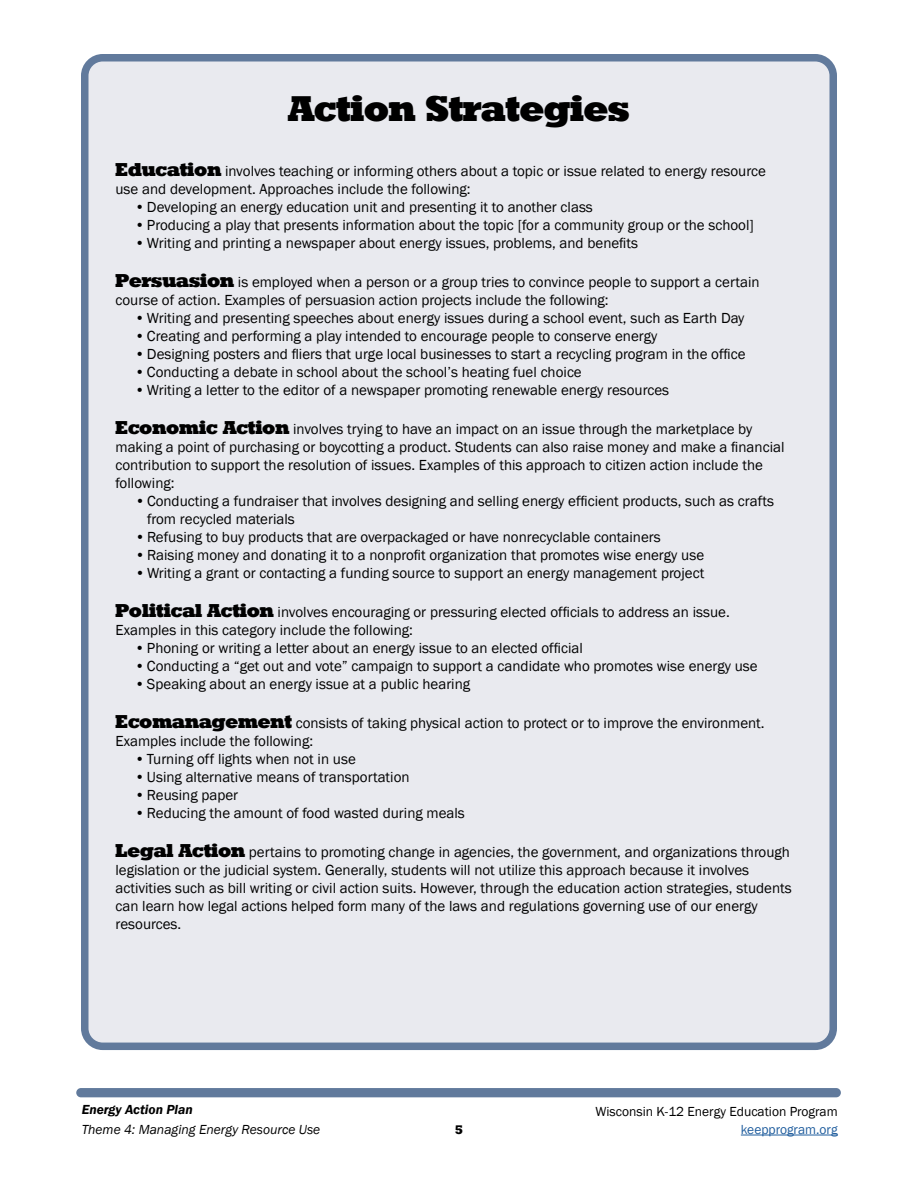
<style>
.page{position:relative;width:918px;height:1188px;background:#fff}
.page>*{position:absolute;margin:0;border:0;box-sizing:border-box;transform-origin:0 0}
.t1{font:34.5px "Roland";color:#000}
.t2{font:15px/18px "Franklin Gothic";color:#000}
.t3{font:13.5px "Franklin Gothic";color:#000}
.t4{font:italic 13.5px "Franklin Gothic";color:#000}
.t5{font:italic 600 13.5px "Franklin Gothic";color:#000}
.t6{font:13.5px "Franklin Gothic";color:#215e9e}
.t7{font:12px "Roland";color:#000}
.s1{font-family:"Roland";font-size:18px}
</style>
<div class="page">
<div style="left:76px;top:1088px;width:765px;height:9px;background:#617a9c;border-radius:5px"></div>
<hr style="left:741px;top:1135px;width:97px;height:1px;background:#215e9e">
<div style="left:85px;top:58px;width:748px;height:988px;background:#e9eaef;border-radius:18px"></div>
<div style="left:81px;top:54px;width:756px;height:996px;border:8px solid #617a9c;border-radius:18px"></div>
<h1 class="t1" style="left:289px;top:88px;width:342px">Action Strategies</h1>
<p class="t2" style="left:115px;top:163px;width:652px"><span class="s1">Education</span> involves teaching or informing others about a topic or issue related to energy resource use and development. Approaches include the following:</p>
<p class="t2" style="left:135px;top:199px;width:459px">•Developing an energy education unit and presenting it to another class</p>
<p class="t2" style="left:135px;top:217px;width:620px">•Producing a play that presents information about the topic [for a community group or the school]</p>
<p class="t2" style="left:135px;top:235px;width:505px">•Writing and printing a newspaper about energy issues, problems, and benefits</p>
<p class="t2" style="left:115px;top:274px;width:646px"><span class="s1">Persuasion</span> is employed when a person or a group tries to convince people to support a certain course of action. Examples of persuasion action projects include the following:</p>
<p class="t2" style="left:135px;top:310px;width:611px">•Writing and presenting speeches about energy issues during a school event, such as Earth Day</p>
<p class="t2" style="left:135px;top:328px;width:524px">•Creating and performing a play intended to encourage people to conserve energy</p>
<p class="t2" style="left:135px;top:346px;width:612px">•Designing posters and fliers that urge local businesses to start a recycling program in the office</p>
<p class="t2" style="left:135px;top:364px;width:448px">•Conducting a debate in school about the school’s heating fuel choice</p>
<p class="t2" style="left:135px;top:382px;width:536px">•Writing a letter to the editor of a newspaper promoting renewable energy resources</p>
<p class="t2" style="left:116px;top:421px;width:671px"><span class="s1">Economic Action</span> involves trying to have an impact on an issue through the marketplace by making a point of purchasing or boycotting a product. Students can also raise money and make a financial contribution to support the resolution of issues. Examples of this approach to citizen action include the following:</p>
<p class="t2" style="left:147px;top:493px;width:629px;text-indent:-12px">•Conducting a fundraiser that involves designing and selling energy efficient products, such as crafts from recycled materials</p>
<p class="t2" style="left:135px;top:529px;width:527px">•Refusing to buy products that are overpackaged or have nonrecyclable containers</p>
<p class="t2" style="left:135px;top:547px;width:571px">•Raising money and donating it to a nonprofit organization that promotes wise energy use</p>
<p class="t2" style="left:135px;top:565px;width:571px">•Writing a grant or contacting a funding source to support an energy management project</p>
<p class="t2" style="left:115px;top:604px;width:616px"><span class="s1">Political Action</span> involves encouraging or pressuring elected officials to address an issue.<br>Examples in this category include the following:</p>
<p class="t2" style="left:135px;top:640px;width:449px">•Phoning or writing a letter about an energy issue to an elected official</p>
<p class="t2" style="left:135px;top:658px;width:624px">•Conducting a “get out and vote” campaign to support a candidate who promotes wise energy use</p>
<p class="t2" style="left:135px;top:676px;width:337px">•Speaking about an energy issue at a public hearing</p>
<p class="t2" style="left:115px;top:715px;width:651px"><span class="s1">Ecomanagement</span> consists of taking physical action to protect or to improve the environment.<br>Examples include the following:</p>
<p class="t2" style="left:135px;top:751px;width:222px">•Turning off lights when not in use</p>
<p class="t2" style="left:135px;top:769px;width:276px">•Using alternative means of transportation</p>
<p class="t2" style="left:135px;top:787px;width:105px">•Reusing paper</p>
<p class="t2" style="left:135px;top:805px;width:331px">•Reducing the amount of food wasted during meals</p>
<p class="t2" style="left:115px;top:844px;width:678px"><span class="s1">Legal Action</span> pertains to promoting change in agencies, the government, and organizations through legislation or the judicial system. Generally, students will not utilize this approach because it involves activities such as bill writing or civil action suits. However, through the education action strategies, students can learn how legal actions helped form many of the laws and regulations governing use of our energy resources.</p>
<p class="t5" style="left:82px;top:1101px;width:113px">Energy Action Plan</p>
<p class="t3" style="left:596px;top:1103px;width:244px">Wisconsin K-12 Energy Education Program</p>
<p class="t4" style="left:82px;top:1121px;width:240px">Theme 4: Managing Energy Resource Use</p>
<p class="t6" style="left:741px;top:1121px;width:98px">keepprogram.org</p>
<p class="t7" style="left:455px;top:1123px;width:9px">5</p>
</div>
